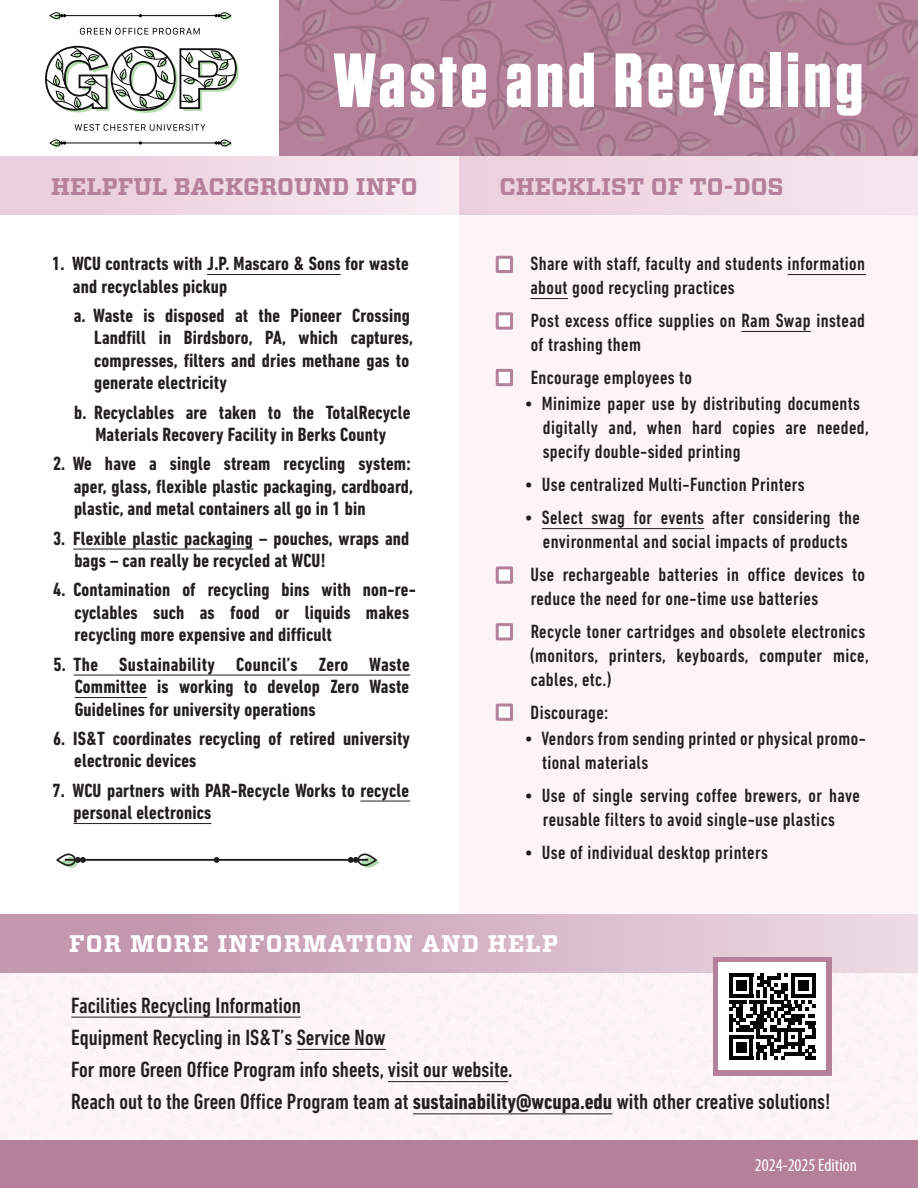
<style>
.page{position:relative;width:918px;height:1188px;background:#fff}
.page>*{position:absolute;margin:0;border:0;box-sizing:border-box;transform-origin:0 0}
.t1{font:700 76.5px "Tungsten";letter-spacing:.05em;color:#fff}
.t2{font:700 24px "Vitesse";color:#b5809a}
.t3{font:700 24px "Vitesse";letter-spacing:.05em;color:#fff}
.t4{font:500 condensed 22.5px/32.2px "DIN Next LT Pro";color:#231f20}
.t5{font:700 condensed 19.5px/22.5px "DIN Next LT Pro";letter-spacing:.01em;color:#231f20}
.t6{font:500 condensed 19.5px/24px "DIN Next LT Pro";letter-spacing:.02em;color:#231f20}
.t7{font:condensed 18px "Myriad Pro";color:#fff}
.s1{font-weight:700}
</style>
<div class="page">
<div style="left:459px;top:215px;width:459px;height:736px;background:#fdf4f8"></div>
<svg style="left:279px;top:0;width:639px;height:156px;background:#b07e96"></svg>
<div style="left:0;top:156px;width:459px;height:59px;background:linear-gradient(to right,#eac9d8,#f8eef2)"></div>
<div style="left:0;top:973px;width:918px;height:215px;background:#fef6f9"></div>
<hr style="left:207px;top:274px;width:134px;height:1px;background:#231f20">
<hr style="left:73px;top:549px;width:180px;height:1px;background:#231f20">
<hr style="left:74px;top:675px;width:336px;height:1px;background:#231f20">
<hr style="left:75px;top:697px;width:72px;height:1px;background:#231f20">
<hr style="left:360px;top:801px;width:50px;height:1px;background:#231f20">
<hr style="left:74px;top:823px;width:137px;height:1px;background:#231f20">
<div style="left:459px;top:156px;width:459px;height:59px;background:#f1dbe5"></div>
<div style="left:496px;top:256px;width:17px;height:17px;background:#fff;border:3px solid #b5809a"></div>
<div style="left:496px;top:312px;width:17px;height:18px;background:#fff;border:3px solid #b5809a"></div>
<div style="left:496px;top:369px;width:17px;height:17px;background:#fff;border:3px solid #b5809a"></div>
<div style="left:496px;top:566px;width:17px;height:18px;background:#fff;border:3px solid #b5809a"></div>
<div style="left:496px;top:623px;width:17px;height:17px;background:#fff;border:3px solid #b5809a"></div>
<div style="left:496px;top:703px;width:17px;height:18px;background:#fff;border:3px solid #b5809a"></div>
<hr style="left:66px;top:859px;width:301px;height:2px;background:#211e1e">
<svg style="left:214px;top:857px;width:5px;height:6px"></svg>
<svg style="left:348px;top:853px;width:31px;height:15px"></svg>
<svg style="left:56px;top:853px;width:30px;height:15px"></svg>
<hr style="left:788px;top:274px;width:78px;height:1px;background:#231f20">
<hr style="left:530px;top:298px;width:38px;height:1px;background:#231f20">
<hr style="left:741px;top:331px;width:70px;height:1px;background:#231f20">
<hr style="left:542px;top:528px;width:162px;height:1px;background:#231f20">
<div style="left:0;top:1140px;width:918px;height:48px;background:#b5809a"></div>
<hr style="left:71px;top:1017px;width:230px;height:1px;background:#231f20">
<hr style="left:297px;top:1049px;width:89px;height:1px;background:#231f20">
<hr style="left:388px;top:1081px;width:120px;height:1px;background:#231f20">
<hr style="left:413px;top:1114px;width:199px;height:1px;background:#231f20">
<div style="left:0;top:914px;width:918px;height:59px;background:linear-gradient(to right,#bd8da5,#eddae2)"></div>
<div style="left:713px;top:957px;width:119px;height:119px;background:#b5809a"></div>
<div style="left:718px;top:962px;width:108px;height:108px;background:#fff"></div>
<svg style="left:729px;top:973px;width:86px;height:86px"></svg>
<hr style="left:729px;top:1056px;width:24px;height:3px;background:#040503">
<div style="left:736px;top:1042px;width:10px;height:11px;background:#040503"></div>
<hr style="left:55px;top:15px;width:171px;height:1px;background:#040503">
<svg style="left:215px;top:12px;width:17px;height:8px"></svg>
<svg style="left:49px;top:12px;width:17px;height:8px"></svg>
<svg style="left:75px;top:124px;width:130px;height:7px"></svg>
<svg style="left:80px;top:28px;width:120px;height:7px"></svg>
<hr style="left:55px;top:142px;width:171px;height:1px;background:#040503">
<svg style="left:215px;top:139px;width:17px;height:8px"></svg>
<svg style="left:49px;top:139px;width:17px;height:8px"></svg>
<svg style="left:45px;top:45px;width:194px;height:68px"></svg>
<h1 class="t1" style="left:333px;top:40px;width:531px">Waste and Recycling</h1>
<p class="t2" style="left:51px;top:171px;width:368px">HELPFUL BACKGROUND INFO</p>
<p class="t2" style="left:500px;top:171px;width:286px">CHECKLIST OF TO-DOS</p>
<p class="t5" style="left:73px;top:252px;width:337px;text-indent:-21px">1. WCU contracts with J.P. Mascaro &amp; Sons for waste and recyclables pickup</p>
<p class="t5" style="left:94px;top:304px;width:321px;text-indent:-20px">a. Waste is disposed at the Pioneer Crossing Landfill in Birdsboro, PA, which captures, compresses, filters and dries methane gas to generate electricity</p>
<p class="t5" style="left:74px;top:401px;width:338px;text-align:center">b. Recyclables are taken to the TotalRecycle<br>Materials Recovery Facility in Berks County</p>
<p class="t5" style="left:74px;top:452px;width:341px;text-indent:-21px">2. We have a single stream recycling system: aper, glass, flexible plastic packaging, cardboard, plastic, and metal containers all go in 1 bin</p>
<p class="t5" style="left:74px;top:527px;width:337px;text-indent:-21px">3. Flexible plastic packaging – pouches, wraps and bags – can really be recycled at WCU!</p>
<p class="t5" style="left:74px;top:578px;width:343px;text-indent:-21px">4. Contamination of recycling bins with non-re&shy;cyclables such as food or liquids makes recycling more expensive and difficult</p>
<p class="t5" style="left:75px;top:653px;width:337px;text-align:justify;text-indent:-21px">5. The Sustainability Council’s Zero Waste Committee is working to develop Zero Waste Guidelines for university operations</p>
<p class="t5" style="left:74px;top:727px;width:337px;text-indent:-21px">6. IS&amp;T coordinates recycling of retired university electronic devices</p>
<p class="t5" style="left:74px;top:779px;width:337px;text-indent:-21px">7. WCU partners with PAR-Recycle Works to recycle personal electronics</p>
<p class="t6" style="left:530px;top:251px;width:336px">Share with staff, faculty and students information about good recycling practices</p>
<p class="t6" style="left:531px;top:308px;width:336px">Post excess office supplies on Ram Swap instead of trashing them</p>
<p class="t6" style="left:531px;top:365px;width:163px">Encourage employees to</p>
<p class="t6" style="left:543px;top:392px;width:327px;text-indent:-18px">• Minimize paper use by distributing documents digitally and, when hard copies are needed, specify double-sided printing</p>
<p class="t6" style="left:525px;top:473px;width:282px">• Use centralized Multi-Function Printers</p>
<p class="t6" style="left:525px;top:506px;width:337px;text-align:center">• Select swag for events after considering the environmental and social impacts of products</p>
<p class="t6" style="left:530px;top:562px;width:336px">Use rechargeable batteries in office devices to reduce the need for one-time use batteries</p>
<p class="t6" style="left:530px;top:619px;width:341px">Recycle toner cartridges and obsolete electronics (monitors, printers, keyboards, computer mice, cables, etc.)</p>
<p class="t6" style="left:531px;top:700px;width:79px">Discourage:</p>
<p class="t6" style="left:542px;top:727px;width:325px;text-indent:-17px">• Vendors from sending printed or physical promo&shy;tional materials</p>
<p class="t6" style="left:525px;top:784px;width:337px;text-align:center">• Use of single serving coffee brewers, or have reusable filters to avoid single-use plastics</p>
<p class="t6" style="left:525px;top:841px;width:245px">• Use of individual desktop printers</p>
<p class="t3" style="left:69px;top:928px;width:490px">FOR MORE INFORMATION AND HELP</p>
<p class="t4" style="left:71px;top:989px;width:761px">Facilities Recycling Information<br>Equipment Recycling in IS&amp;T’s Service Now<br>For more Green Office Program info sheets, visit our website.<br>Reach out to the Green Office Program team at <span class="s1">sustainability@wcupa.edu</span> with other creative solutions!</p>
<p class="t7" style="left:755px;top:1154px;width:103px">2024-2025 Edition</p>
</div>
